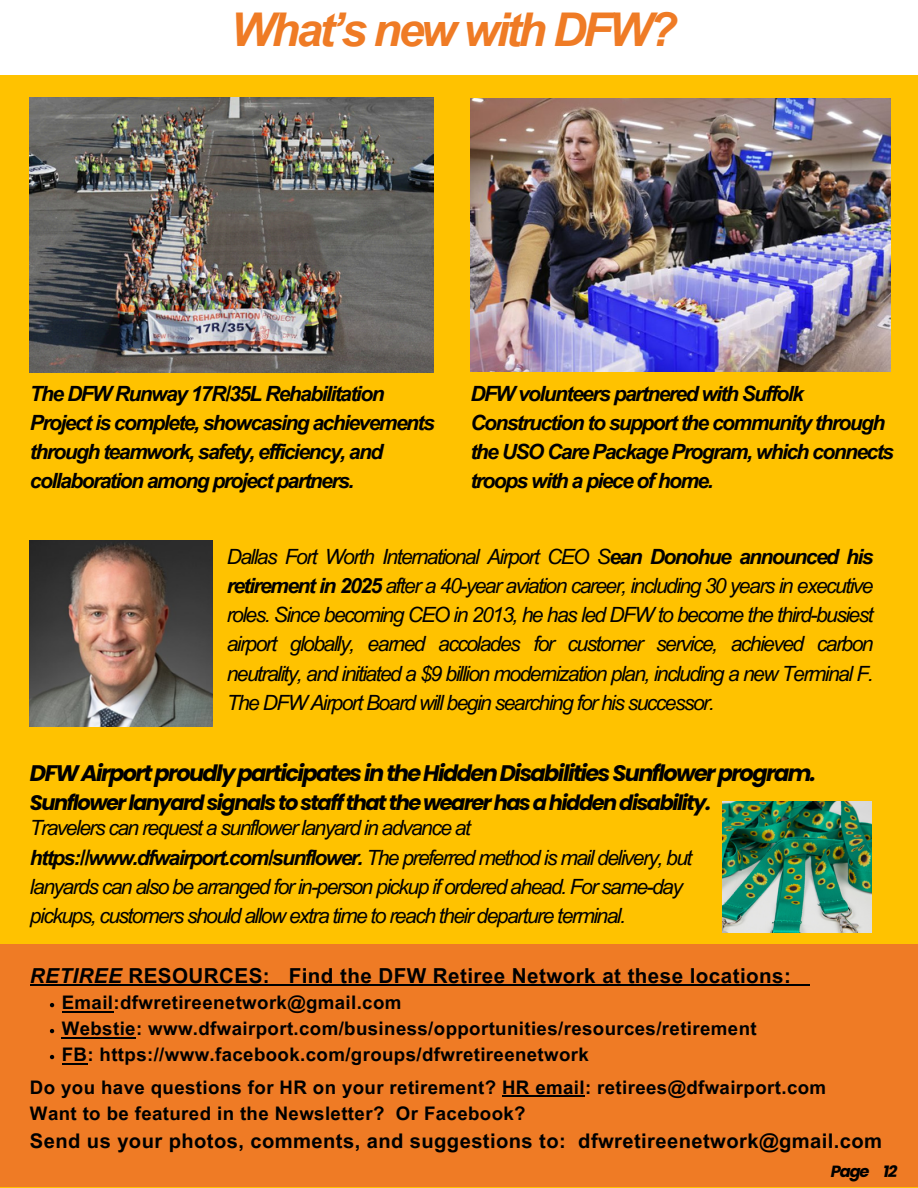
<style>
.page{position:relative;width:918px;height:1188px;background:#ffc200}
.page>*{position:absolute;margin:0;border:0;box-sizing:border-box;transform-origin:0 0}
.t1{font:italic 700 46.5px "Arial MT Pro";letter-spacing:-.07em;color:#ef7b25}
.t2{font:italic 700 22.5px "Poppins";letter-spacing:-.07em;color:#000}
.t3{font:italic 21px/29.2px "Arial MT Pro";letter-spacing:-.07em;color:#000;text-align:justify}
.t4{font:italic 700 21px/29.2px "Arial MT Pro";letter-spacing:-.07em;color:#000}
.t5{font:italic 700 21px "Poppins";letter-spacing:-.07em;color:#000}
.t6{font:700 20.7px "Arial MT Pro";letter-spacing:.02em;color:#000}
.t7{font:700 20.25px "Arial MT Pro";letter-spacing:.02em;color:#000}
.t8{font:700 18.75px/26px "Arial MT Pro";letter-spacing:.02em;color:#000}
.t9{font:italic 700 16.2px "Poppins";letter-spacing:-.07em;color:#000}
.s1{font-weight:700}
.s2{font-style:italic}
</style>
<div class="page">
<div style="left:0;top:945px;width:918px;height:242px;background:#ef7b25"></div>
<img style="left:30px;top:98px;width:404px;height:274px">
<img style="left:470px;top:98px;width:420px;height:274px">
<img style="left:30px;top:540px;width:182px;height:187px">
<img style="left:722px;top:802px;width:150px;height:130px">
<hr style="left:30px;top:984px;width:98px;height:2px;background:#000">
<hr style="left:128px;top:984px;width:142px;height:2px;background:#000">
<svg style="left:270px;top:984px;width:19px;height:2px"></svg>
<hr style="left:289px;top:984px;width:502px;height:2px;background:#000">
<svg style="left:791px;top:984px;width:19px;height:2px"></svg>
<svg style="left:50px;top:1003px;width:4px;height:4px"></svg>
<hr style="left:62px;top:1011px;width:51px;height:1px;background:#000">
<svg style="left:50px;top:1029px;width:4px;height:4px"></svg>
<hr style="left:62px;top:1037px;width:74px;height:1px;background:#000">
<svg style="left:50px;top:1055px;width:4px;height:4px"></svg>
<svg style="left:62px;top:1063px;width:25px;height:1px"></svg>
<hr style="left:502px;top:1096px;width:83px;height:1px;background:#000">
<div style="left:0;top:0;width:918px;height:75px;background:#fff"></div>
<p class="t1" style="left:231px;top:13px;width:448px">What’s new with DFW?</p>
<p class="t4" style="left:30px;top:381px;width:406px">The DFW Runway 17R/35L Rehabilitation Project is complete, showcasing achievements through teamwork, safety, efficiency, and collaboration among project partners.</p>
<p class="t4" style="left:470px;top:381px;width:425px">DFW volunteers partnered with Suffolk Construction to support the community through the USO Care Package Program, which connects troops with a piece of home.</p>
<h4 class="t3" style="left:227px;top:544px;width:648px">Dallas Fort Worth International Airport CEO S<span class="s1">ean Donohue announced his retirement in 2025</span> after a 40-year aviation career, including 30 years in executive roles. Since becoming CEO in 2013, he has led DFW to become the third-busiest airport globally, earned accolades for customer service, achieved carbon neutrality, and initiated a $9 billion modernization plan, including a new Terminal F.<br>The DFWAirport Board will begin searching for his successor.</h4>
<p class="t2" style="left:30px;top:757px;width:788px">DFW Airport proudly participates in the Hidden Disabilities Sunflower program.</p>
<p class="t5" style="left:30px;top:788px;width:683px">Sunflower lanyard signals to staff that the wearer has a hidden disability.</p>
<p class="t3" style="left:30px;top:816px;width:664px;text-align:left">Travelers can request a sunflower lanyard in advance at <span class="s1">https://www.dfwairport.com/sunflower.</span> The preferred method is mail delivery, but lanyards can also be arranged for in-person pickup if ordered ahead. For same-day pickups, customers should allow extra time to reach their departure terminal.</p>
<p class="t6" style="left:30px;top:968px;width:763px"><span class="s2">RETIREE</span> RESOURCES: Find the DFW Retiree Network at these locations:</p>
<p class="t8" style="left:62px;top:992px;width:341px">Email:dfwretireenetwork@gmail.com</p>
<h3 class="t8" style="left:62px;top:1018px;width:696px">Webstie: www.dfwairport.com/business/opportunities/resources/retirement</h3>
<h2 class="t8" style="left:62px;top:1044px;width:529px">FB: https://www.facebook.com/groups/dfwretireenetwork</h2>
<p class="t8" style="left:30px;top:1077px;width:798px">Do you have questions for HR on your retirement? HR email: retirees@dfwairport.com<br>Want to be featured in the Newsletter? Or Facebook?</p>
<p class="t7" style="left:30px;top:1133px;width:854px">Send us your photos, comments, and suggestions to: dfwretireenetwork@gmail.com</p>
<h3 class="t9" style="left:831px;top:1160px;width:40px">Page</h3>
<h2 class="t9" style="left:883px;top:1160px;width:16px">12</h2>
</div>
